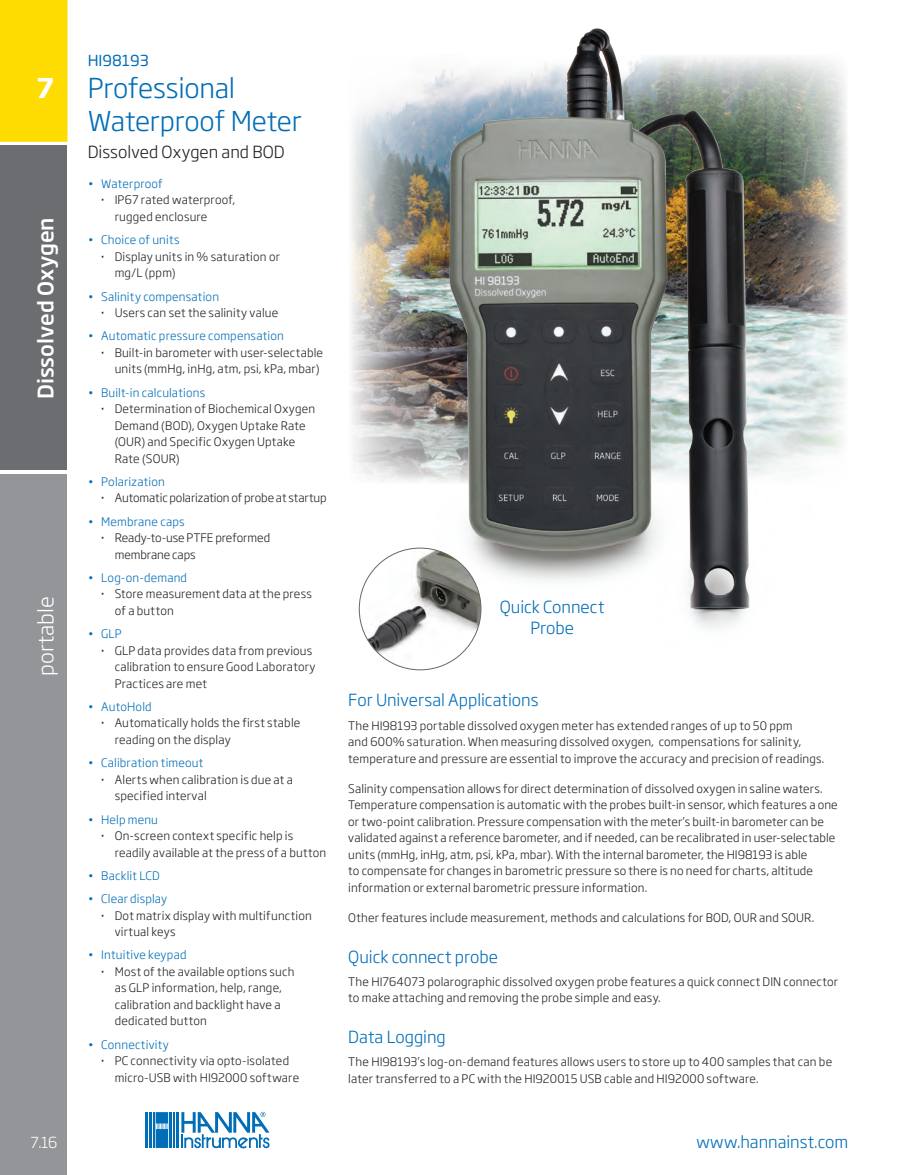
<style>
.page{position:relative;width:918px;height:1175px;background:#fff}
.page>*{position:absolute;margin:0;border:0;box-sizing:border-box;transform-origin:0 0}
.n-Meter_Title{font:300 27px/32.4px "Soho Gothic Pro";letter-spacing:-.005em;color:#006db7}
.t1{font:700 27px "Soho Gothic Pro";color:#fff}
.t2{font:500 21px "Soho Gothic Pro";letter-spacing:-.005em;color:#fff}
.t3{font:300 21px "Soho Gothic Pro";letter-spacing:-.005em;color:#fff}
.n-Text_Head{font:300 16.5px/20.7px "Soho Gothic Pro";color:#006db7;text-align:center}
.n-Meter_Subtitle{font:300 16.5px "Soho Gothic Pro";color:#231f20}
.n-Meter_code_text_he{font:15px "Soho Gothic Pro";color:#006db7}
.page_number{font:300 15px "Soho Gothic Pro";color:#fff}
.n-body_text{font:300 11.7px/16.5px "Soho Gothic Pro";letter-spacing:.015em;color:#231f20}
.t4{font:300 11.7px "Soho Gothic Pro";letter-spacing:.015em;color:#006db7}
.n-body_text-2{font:300 11.7px "Soho Gothic Pro";letter-spacing:-.01em;color:#231f20}
.n-body_text-3{font:300 11.7px/16.5px "Soho Gothic Pro";letter-spacing:-.005em;color:#231f20}
.s1{font-weight:500}
</style>
<div class="page">
<div style="left:0;top:474px;width:68px;height:700px;background:#939598"></div>
<hr style="left:179px;top:1112px;width:1px;height:35px;background:#006db7">
<hr style="left:177px;top:1112px;width:1px;height:35px;background:#006db7">
<hr style="left:176px;top:1112px;width:1px;height:35px;background:#006db7">
<hr style="left:174px;top:1112px;width:1px;height:35px;background:#006db7">
<hr style="left:173px;top:1112px;width:1px;height:35px;background:#006db7">
<hr style="left:172px;top:1112px;width:1px;height:35px;background:#006db7">
<hr style="left:170px;top:1112px;width:1px;height:35px;background:#006db7">
<hr style="left:169px;top:1112px;width:1px;height:35px;background:#006db7">
<hr style="left:154px;top:1112px;width:1px;height:35px;background:#006db7">
<hr style="left:153px;top:1112px;width:1px;height:35px;background:#006db7">
<hr style="left:152px;top:1112px;width:1px;height:35px;background:#006db7">
<hr style="left:150px;top:1112px;width:1px;height:35px;background:#006db7">
<hr style="left:149px;top:1112px;width:1px;height:35px;background:#006db7">
<hr style="left:148px;top:1112px;width:1px;height:35px;background:#006db7">
<hr style="left:146px;top:1112px;width:1px;height:35px;background:#006db7">
<hr style="left:145px;top:1112px;width:1px;height:35px;background:#006db7">
<svg style="left:156px;top:1112px;width:12px;height:35px"></svg>
<svg style="left:181px;top:1111px;width:89px;height:37px"></svg>
<div style="left:0;top:0;width:68px;height:142px;background:#ffdc01"></div>
<div style="left:0;top:146px;width:67px;height:324px;background:#6c6d70"></div>
<img style="left:351px;top:59px;width:496px;height:419px">
<img style="left:374px;top:28px;width:438px;height:620px">
<img style="left:359px;top:548px;width:122px;height:122px;border-radius:61px">
<h1 class="t1" style="left:37px;top:67px;width:19px">7</h1>
<h2 class="t2" style="left:29px;top:399px;width:183px;rotate:-90deg">Dissolved Oxygen</h2>
<h2 class="t3" style="left:29px;top:675px;width:81px;rotate:-90deg">portable</h2>
<p class="n-Meter_code_text_he" style="left:88px;top:49px;width:62px">HI98193</p>
<p class="n-Meter_Title" style="left:88px;top:70px;width:215px">Professional<br>Waterproof Meter</p>
<p class="n-Meter_Subtitle" style="left:88px;top:139px;width:198px">Dissolved Oxygen and BOD</p>
<p class="t4" style="left:88px;top:174px;width:77px">• Waterproof</p>
<p class="n-body_text" style="left:115px;top:191px;width:122px;text-indent:-13px"><span class="s1">·</span> IP67 rated waterproof, rugged enclosure</p>
<p class="t4" style="left:88px;top:231px;width:93px">• Choice of units</p>
<p class="n-body_text" style="left:115px;top:247px;width:167px;text-indent:-13px"><span class="s1">·</span> Display units in % saturation or mg/L (ppm)</p>
<p class="t4" style="left:88px;top:287px;width:133px">• Salinity compensation</p>
<p class="n-body_text" style="left:101px;top:304px;width:179px"><span class="s1">·</span> Users can set the salinity value</p>
<p class="t4" style="left:88px;top:327px;width:198px">• Automatic pressure compensation</p>
<p class="n-body_text" style="left:115px;top:343px;width:210px;text-indent:-13px"><span class="s1">·</span> Built-in barometer with user-selectable units (mmHg, inHg, atm, psi, kPa, mbar)</p>
<p class="t4" style="left:88px;top:383px;width:119px">• Built-in calculations</p>
<p class="n-body_text" style="left:115px;top:400px;width:202px;text-indent:-13px"><span class="s1">·</span> Determination of Biochemical Oxygen<br>Demand (BOD), Oxygen Uptake Rate (OUR) and Specific Oxygen Uptake<br>Rate (SOUR)</p>
<p class="t4" style="left:88px;top:472px;width:79px">• Polarization</p>
<p class="n-body_text-2" style="left:101px;top:489px;width:227px"><span class="s1">·</span> Automatic polarization of probe at startup</p>
<p class="t4" style="left:88px;top:512px;width:98px">• Membrane caps</p>
<p class="n-body_text-3" style="left:115px;top:529px;width:157px;text-indent:-13px"><span class="s1">·</span> Ready-to-use PTFE preformed membrane caps</p>
<p class="t4" style="left:88px;top:568px;width:101px">• Log-on-demand</p>
<p class="n-body_text" style="left:115px;top:585px;width:199px;text-indent:-13px"><span class="s1">·</span> Store measurement data at the press of a button</p>
<p class="t4" style="left:88px;top:624px;width:36px">• GLP</p>
<p class="n-body_text" style="left:115px;top:641px;width:202px;text-indent:-13px"><span class="s1">·</span> GLP data provides data from previous calibration to ensure Good Laboratory<br>Practices are met</p>
<p class="t4" style="left:88px;top:697px;width:66px">• AutoHold</p>
<p class="n-body_text" style="left:115px;top:714px;width:187px;text-indent:-13px"><span class="s1">·</span> Automatically holds the first stable reading on the display</p>
<p class="t4" style="left:88px;top:753px;width:117px">• Calibration timeout</p>
<p class="n-body_text" style="left:115px;top:770px;width:180px;text-indent:-13px"><span class="s1">·</span> Alerts when calibration is due at a specified interval</p>
<p class="t4" style="left:88px;top:810px;width:72px">• Help menu</p>
<p class="n-body_text" style="left:115px;top:826px;width:213px;text-indent:-13px"><span class="s1">·</span> On-screen context specific help is readily available at the press of a button</p>
<p class="t4" style="left:88px;top:866px;width:74px">• Backlit LCD</p>
<p class="t4" style="left:88px;top:889px;width:81px">• Clear display</p>
<p class="n-body_text" style="left:115px;top:906px;width:199px;text-indent:-13px"><span class="s1">·</span> Dot matrix display with multifunction virtual keys</p>
<p class="t4" style="left:88px;top:945px;width:100px">• Intuitive keypad</p>
<p class="n-body_text" style="left:115px;top:962px;width:181px;text-indent:-13px"><span class="s1">·</span> Most of the available options such as GLP information, help, range, calibration and backlight have a dedicated button</p>
<p class="t4" style="left:88px;top:1035px;width:83px">• Connectivity</p>
<p class="n-body_text" style="left:115px;top:1051px;width:186px;text-indent:-13px"><span class="s1">·</span> PC connectivity via opto-isolated micro-USB with HI92000 software</p>
<p class="n-Text_Head" style="left:500px;top:596px;width:106px">Quick Connect<br>Probe</p>
<p class="n-Text_Head" style="left:348px;top:689px;width:192px">For Universal Applications</p>
<p class="n-body_text" style="left:348px;top:716px;width:478px">The HI98193 portable dissolved oxygen meter has extended ranges of up to 50 ppm<br>and 600% saturation. When measuring dissolved oxygen, compensations for salinity, temperature and pressure are essential to improve the accuracy and precision of readings.</p>
<p class="n-body_text" style="left:348px;top:779px;width:491px">Salinity compensation allows for direct determination of dissolved oxygen in saline waters.<br>Temperature compensation is automatic with the probes built-in sensor, which features a one or two-point calibration. Pressure compensation with the meter’s built-in barometer can be validated against a reference barometer, and if needed, can be recalibrated in user-selectable units (mmHg, inHg, atm, psi, kPa, mbar). With the internal barometer, the HI98193 is able<br>to compensate for changes in barometric pressure so there is no need for charts, altitude information or external barometric pressure information.</p>
<p class="n-body_text" style="left:348px;top:908px;width:467px">Other features include measurement, methods and calculations for BOD, OUR and SOUR.</p>
<p class="n-Text_Head" style="left:348px;top:945px;width:151px">Quick connect probe</p>
<p class="n-body_text" style="left:348px;top:972px;width:491px">The HI764073 polarographic dissolved oxygen probe features a quick connect DIN connector to make attaching and removing the probe simple and easy.</p>
<p class="n-Text_Head" style="left:348px;top:1025px;width:99px">Data Logging</p>
<p class="n-body_text" style="left:348px;top:1053px;width:485px">The HI98193’s log-on-demand features allows users to store up to 400 samples that can be later transferred to a PC with the HI920015 USB cable and HI92000 software.</p>
<p class="page_number" style="left:30px;top:1130px;width:29px">7.16</p>
<p class="n-Text_Head" style="left:696px;top:1130px;width:153px">www.hannainst.com</p>
</div>
